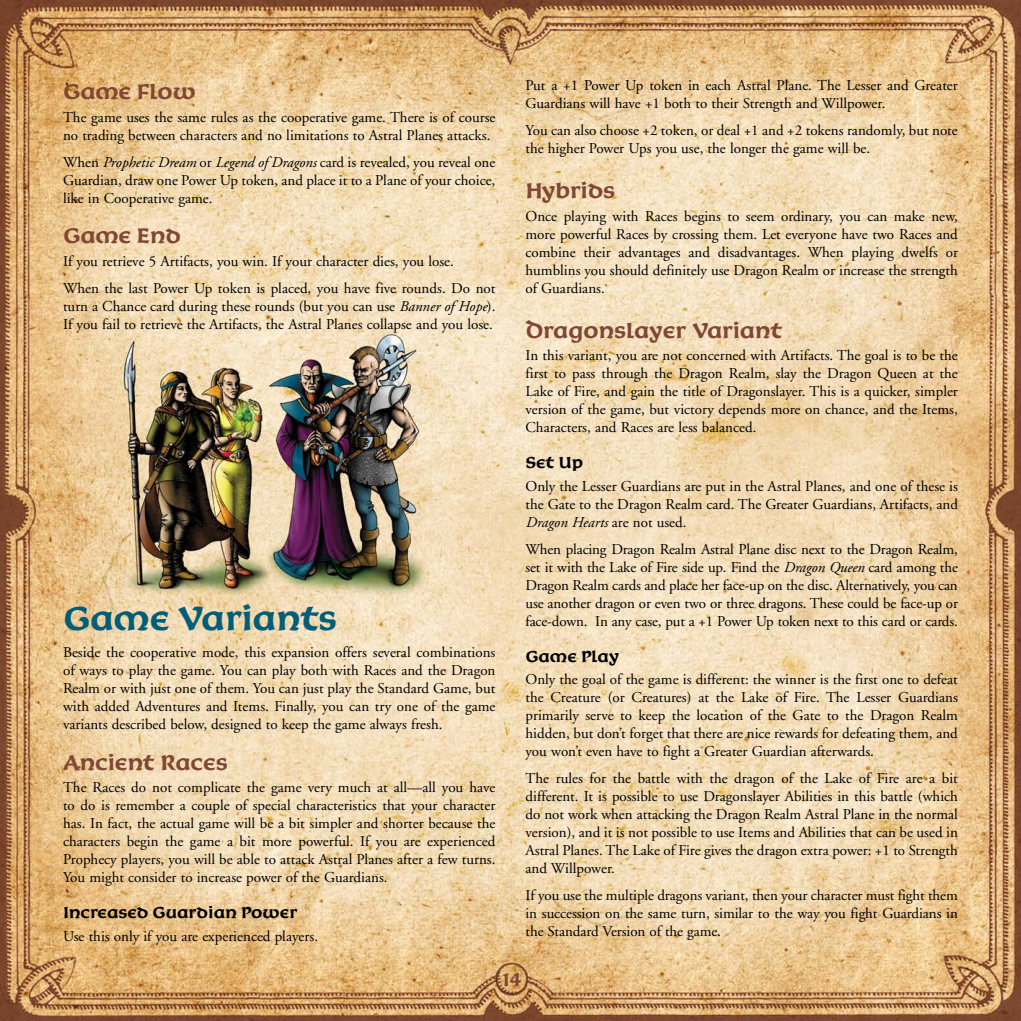
<style>
.page{position:relative;width:1021px;height:1021px;background:#fff}
.page>*{position:absolute;margin:0;border:0;box-sizing:border-box;transform-origin:0 0}
.t1{font:37.5px "Korigan ITCTT Bold";letter-spacing:-.005em;color:#005e79}
.t2{font:24px "Korigan ITCTT Bold";letter-spacing:-.005em;color:#7f4734}
.t3{font:21px "Korigan ITCTT Bold";color:#7f4734}
.t4{font:18px "Korigan ITCTT Bold";color:#000}
.t5{font:15px/18px "Adobe Garamond";color:#000;text-align:justify}
.s1{font-style:italic}
</style>
<div class="page">
<img style="left:0;top:0;width:1020px;height:1020px">
<h2 class="t2" style="left:63px;top:78px;width:134px">Game Flow</h2>
<p class="t5" style="left:63px;top:108px;width:434px">The game uses the same rules as the cooperative game. There is of course no trading between characters and no limitations to Astral Planes attacks.</p>
<p class="t5" style="left:63px;top:153px;width:434px">When <span class="s1">Prophetic Dream</span> or <span class="s1">Legend of Dragons</span> card is revealed, you reveal one Guardian, draw one Power Up token, and place it to a Plane of your choice, like in Cooperative game.</p>
<h2 class="t2" style="left:63px;top:222px;width:119px">Game End</h2>
<p class="t5" style="left:63px;top:248px;width:434px;line-height:27px">If you retrieve 5 Artifacts, you win. If your character dies, you lose.<br>When the last Power Up token is placed, you have five rounds. Do not</p>
<p class="t5" style="left:63px;top:297px;width:434px">turn a Chance card during these rounds (but you can use <span class="s1">Banner of Hope</span>).<br>If you fail to retrieve the Artifacts, the Astral Planes collapse and you lose.</p>
<h1 class="t1" style="left:63px;top:598px;width:275px">Game Variants</h1>
<p class="t5" style="left:63px;top:644px;width:434px">Beside the cooperative mode, this expansion offers several combinations of ways to play the game. You can play both with Races and the Dragon Realm or with just one of them. You can just play the Standard Game, but with added Adventures and Items. Finally, you can try one of the game variants described below, designed to keep the game always fresh.</p>
<h2 class="t2" style="left:63px;top:749px;width:166px">Ancient Races</h2>
<p class="t5" style="left:63px;top:779px;width:434px">The Races do not complicate the game very much at all—all you have to do is remember a couple of special characteristics that your character has. In fact, the actual game will be a bit simpler and shorter because the characters begin the game a bit more powerful. If you are experienced Prophecy players, you will be able to attack Astral Planes after a few turns.<br>You might consider to increase power of the Guardians.</p>
<p class="t4" style="left:63px;top:903px;width:236px">Increased Guardian Power</p>
<p class="t5" style="left:63px;top:927px;width:256px">Use this only if you are experienced players.</p>
<p class="t5" style="left:525px;top:77px;width:434px">Put a +1 Power Up token in each Astral Plane. The Lesser and Greater<br>Guardians will have +1 both to their Strength and Willpower.</p>
<p class="t5" style="left:525px;top:122px;width:434px">You can also choose +2 token, or deal +1 and +2 tokens randomly, but note the higher Power Ups you use, the longer the game will be.</p>
<h2 class="t2" style="left:525px;top:177px;width:91px">Hybrids</h2>
<p class="t5" style="left:525px;top:207px;width:434px">Once playing with Races begins to seem ordinary, you can make new, more powerful Races by crossing them. Let everyone have two Races and combine their advantages and disadvantages. When playing dwelfs or humblins you should definitely use Dragon Realm or increase the strength of Guardians.</p>
<h2 class="t2" style="left:525px;top:317px;width:258px">Dragonslayer Variant</h2>
<p class="t5" style="left:525px;top:347px;width:434px">In this variant, you are not concerned with Artifacts. The goal is to be the first to pass through the Dragon Realm, slay the Dragon Queen at the Lake of Fire, and gain the title of Dragonslayer. This is a quicker, simpler version of the game, but victory depends more on chance, and the Items, Characters, and Races are less balanced.</p>
<p class="t4" style="left:525px;top:453px;width:59px">Set Up</p>
<p class="t5" style="left:525px;top:477px;width:434px">Only the Lesser Guardians are put in the Astral Planes, and one of these is the Gate to the Dragon Realm card. The Greater Guardians, Artifacts, and <span class="s1">Dragon Hearts</span> are not used.</p>
<p class="t5" style="left:525px;top:540px;width:434px">When placing Dragon Realm Astral Plane disc next to the Dragon Realm, set it with the Lake of Fire side up. Find the <span class="s1">Dragon Queen</span> card among the Dragon Realm cards and place her face-up on the disc. Alternatively, you can use another dragon or even two or three dragons. These could be face-up or face-down. In any case, put a +1 Power Up token next to this card or cards.</p>
<p class="t4" style="left:525px;top:646px;width:95px">Game Play</p>
<p class="t5" style="left:525px;top:671px;width:434px">Only the goal of the game is different: the winner is the first one to defeat the Creature (or Creatures) at the Lake of Fire. The Lesser Guardians primarily serve to keep the location of the Gate to the Dragon Realm hidden, but don’t forget that there are nice rewards for defeating them, and you won’t even have to fight a Greater Guardian afterwards.</p>
<p class="t5" style="left:525px;top:770px;width:434px">The rules for the battle with the dragon of the Lake of Fire are a bit different. It is possible to use Dragonslayer Abilities in this battle (which do not work when attacking the Dragon Realm Astral Plane in the normal version), and it is not possible to use Items and Abilities that can be used in Astral Planes. The Lake of Fire gives the dragon extra power: +1 to Strength and Willpower.</p>
<p class="t5" style="left:525px;top:887px;width:434px">If you use the multiple dragons variant, then your character must fight them in succession on the same turn, similar to the way you fight Guardians in the Standard Version of the game.</p>
<h3 class="t3" style="left:502px;top:968px;width:21px">14</h3>
</div>
